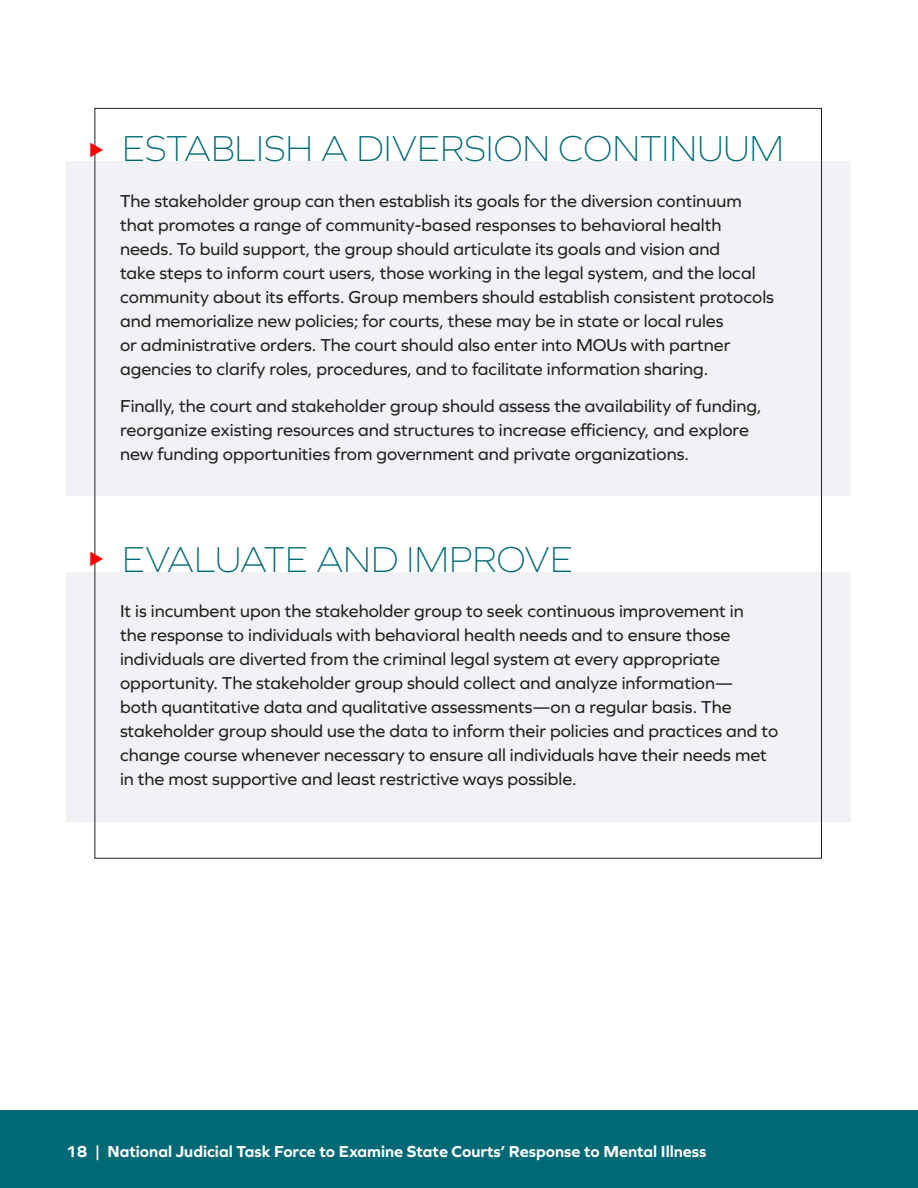
<style>
.page{position:relative;width:918px;height:1188px;background:#fff}
.page>*{position:absolute;margin:0;border:0;box-sizing:border-box;transform-origin:0 0}
.Body{font:200 37.5px "Graphie";color:#006976}
.Body-2{font:18px/24px "Graphie";color:#231f20}
.t1{font:700 16.5px "Graphie";color:#fff}
</style>
<div class="page">
<div style="left:0;top:1110px;width:918px;height:78px;background:#006976"></div>
<div style="left:66px;top:162px;width:784px;height:334px;background:#f1f2f6"></div>
<div style="left:66px;top:572px;width:784px;height:250px;background:#f1f2f6"></div>
<svg style="left:94px;top:142px;width:2px;height:15px"></svg>
<svg style="left:94px;top:552px;width:2px;height:14px"></svg>
<p class="Body" style="left:122px;top:127px;width:664px">ESTABLISH A DIVERSION CONTINUUM</p>
<p class="Body-2" style="left:120px;top:188px;width:656px">The stakeholder group can then establish its goals for the diversion continuum that promotes a range of community-based responses to behavioral health needs. To build support, the group should articulate its goals and vision and<br>take steps to inform court users, those working in the legal system, and the local community about its efforts. Group members should establish consistent protocols and memorialize new policies; for courts, these may be in state or local rules<br>or administrative orders. The court should also enter into MOUs with partner agencies to clarify roles, procedures, and to facilitate information sharing.</p>
<p class="Body-2" style="left:120px;top:394px;width:643px">Finally, the court and stakeholder group should assess the availability of funding, reorganize existing resources and structures to increase efficiency, and explore new funding opportunities from government and private organizations.</p>
<p class="Body" style="left:122px;top:538px;width:452px">EVALUATE AND IMPROVE</p>
<p class="Body-2" style="left:120px;top:599px;width:660px">It is incumbent upon the stakeholder group to seek continuous improvement in<br>the response to individuals with behavioral health needs and to ensure those individuals are diverted from the criminal legal system at every appropriate opportunity. The stakeholder group should collect and analyze information—<br>both quantitative data and qualitative assessments—on a regular basis. The stakeholder group should use the data to inform their policies and practices and to change course whenever necessary to ensure all individuals have their needs met in the most supportive and least restrictive ways possible.</p>
<p class="t1" style="left:66px;top:1141px;width:642px">18 | National Judicial Task Force to Examine State Courts’ Response to Mental Illness</p>
</div>
